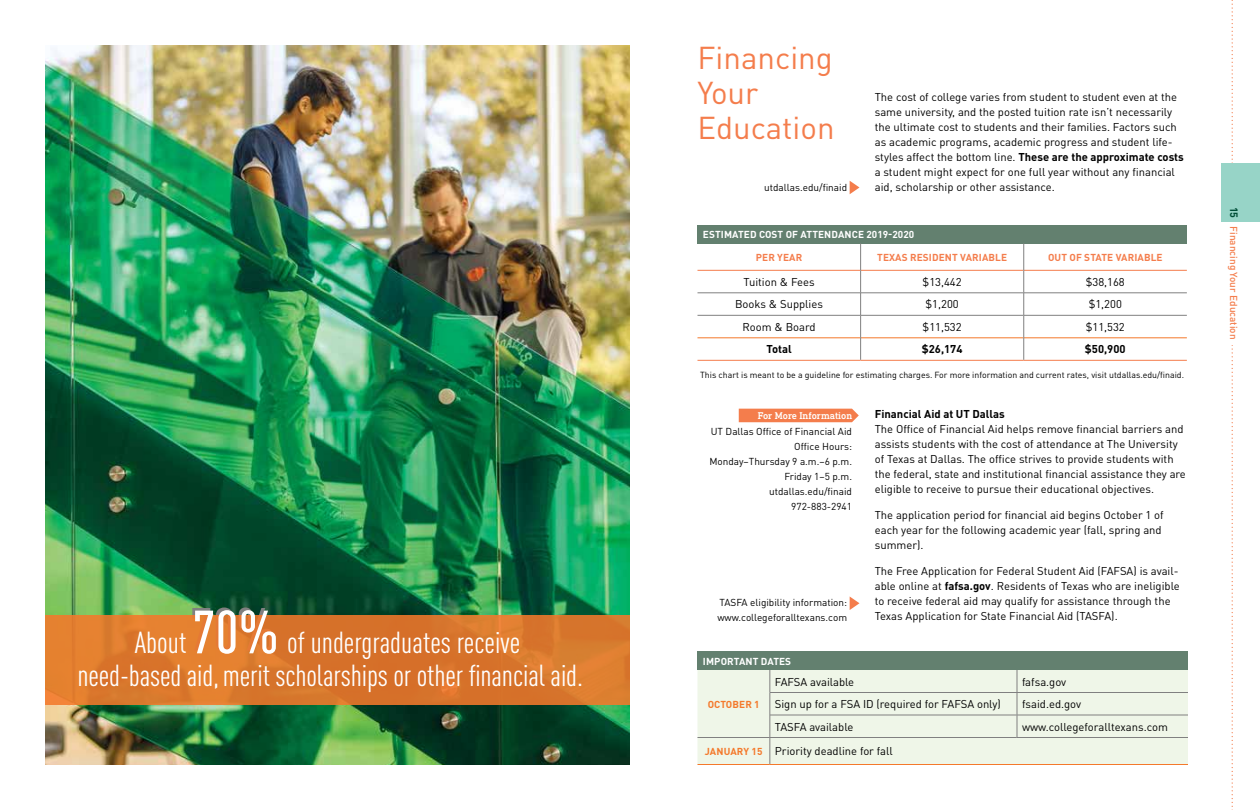
<style>
.page{position:relative;width:1260px;height:810px;background:#fff}
.page>*{position:absolute;margin:0;border:0;box-sizing:border-box;transform-origin:0 0}
.t1{font:31.25px/35px "DIN Pro";color:#f47d4c}
.t2{font:condensed 30px/32.5px "DIN Pro";letter-spacing:-.005em;color:#fff;text-align:center}
.t3{font:11.25px/15px "DIN Pro";color:#000}
.t4{font:700 11.25px "DIN Pro";color:#000}
.t5{font:700 10.62px "DIN Pro";color:#004e37}
.t6{font:10px/15px "DIN Pro";color:#000;text-align:right}
.t7{font:700 10px "DIN Pro";letter-spacing:.01em;color:#fff}
.t8{font:700 10px "DIN Pro";letter-spacing:.01em;color:#f47d4c}
.t9{font:500 10px "DIN Pro";color:#f47d4c}
.t10{font:500 10px "DIN Next Slab Pro";color:#fff}
.t11{font:700 10px "DIN Pro";letter-spacing:.01em;color:#f4792b}
.t12{font:8.75px "DIN Pro";color:#000}
.s1{font-weight:500;font-size:60px;color:#808080}
.s2{font-weight:700}
.s3{font-weight:700;font-size:10px;color:#f4792b}
</style>
<div class="page">
<img style="left:45px;top:45px;width:585px;height:720px">
<div style="left:739px;top:409px;width:120px;height:13px;background:#f47d4c"></div>
<div style="left:698px;top:225px;width:489px;height:18px;background:#63806f"></div>
<hr style="left:698px;top:270px;width:162px;height:1px;background:#f47d4c">
<hr style="left:861px;top:270px;width:163px;height:1px;background:#f47d4c">
<hr style="left:1024px;top:270px;width:163px;height:1px;background:#f47d4c">
<hr style="left:698px;top:360px;width:163px;height:1px;background:#f47d4c">
<hr style="left:861px;top:360px;width:163px;height:1px;background:#f47d4c">
<hr style="left:1024px;top:360px;width:163px;height:1px;background:#f47d4c">
<hr style="left:698px;top:337px;width:162px;height:1px;background:#f4792b">
<hr style="left:861px;top:337px;width:163px;height:1px;background:#f4792b">
<hr style="left:1024px;top:337px;width:163px;height:1px;background:#f4792b">
<hr style="left:698px;top:293px;width:162px;height:1px;background:#808080">
<hr style="left:861px;top:293px;width:163px;height:1px;background:#808080">
<hr style="left:1024px;top:293px;width:163px;height:1px;background:#808080">
<hr style="left:698px;top:315px;width:162px;height:1px;background:#808080">
<hr style="left:861px;top:315px;width:163px;height:1px;background:#808080">
<hr style="left:1024px;top:315px;width:163px;height:1px;background:#808080">
<svg style="left:860px;top:243px;width:1px;height:117px"></svg>
<svg style="left:1024px;top:243px;width:1px;height:117px"></svg>
<div style="left:698px;top:652px;width:490px;height:18px;background:#63806f"></div>
<div style="left:698px;top:670px;width:490px;height:94px;background:#eff6e8"></div>
<hr style="left:770px;top:692px;width:247px;height:1px;background:#808080">
<hr style="left:770px;top:715px;width:247px;height:1px;background:#808080">
<hr style="left:770px;top:737px;width:247px;height:1px;background:#808080">
<svg style="left:770px;top:670px;width:1px;height:94px"></svg>
<hr style="left:698px;top:737px;width:72px;height:1px;background:#808080">
<hr style="left:770px;top:764px;width:247px;height:1px;background:#f4792b">
<hr style="left:1017px;top:764px;width:171px;height:1px;background:#f4792b">
<svg style="left:1017px;top:670px;width:1px;height:67px"></svg>
<hr style="left:1017px;top:715px;width:171px;height:1px;background:#808080">
<hr style="left:1017px;top:737px;width:171px;height:1px;background:#808080">
<hr style="left:1017px;top:692px;width:171px;height:1px;background:#808080">
<hr style="left:698px;top:764px;width:72px;height:1px;background:#f4792b">
<div style="left:45px;top:615px;width:585px;height:90px;background:linear-gradient(to right,#e07b2d,#d6752c)"></div>
<svg style="left:850px;top:181px;width:9px;height:13px"></svg>
<svg style="left:850px;top:596px;width:9px;height:14px"></svg>
<svg style="left:1232px;top:0;width:1px;height:810px"></svg>
<div style="left:1224px;top:221px;width:20px;height:124px;background:#fff"></div>
<div style="left:1221px;top:163px;width:39px;height:58px;background:#97d4c7"></div>
<h2 class="t2" style="left:78px;top:626px;width:507px">About<span class="s1">70%</span> of undergraduates receive<br>need-based aid, merit scholarships or other financial aid.</h2>
<h1 class="t1" style="left:698px;top:39px;width:139px">Financing<br>Your<br>Education</h1>
<p class="t6" style="left:764px;top:179px;width:84px">utdallas.edu/finaid</p>
<p class="t3" style="left:875px;top:89px;width:311px">The cost of college varies from student to student even at the same university, and the posted tuition rate isn’t necessarily the ultimate cost to students and their families. Factors such as academic programs, academic progress and student life&shy;styles affect the bottom line. <span class="s2">These are the approximate costs </span>a student might expect for one full year without any financial aid, scholarship or other assistance.</p>
<p class="t7" style="left:703px;top:228px;width:213px">ESTIMATED COST OF ATTENDANCE 2019-2020</p>
<p class="t8" style="left:756px;top:250px;width:48px">PER YEAR</p>
<p class="t8" style="left:877px;top:250px;width:131px">TEXAS RESIDENT VARIABLE</p>
<p class="t8" style="left:1048px;top:250px;width:116px">OUT OF STATE VARIABLE</p>
<p class="t3" style="left:744px;top:274px;width:73px">Tuition &amp; Fees</p>
<p class="t3" style="left:923px;top:274px;width:41px">$13,442</p>
<p class="t3" style="left:1086px;top:274px;width:41px">$38,168</p>
<p class="t3" style="left:735px;top:296px;width:89px">Books &amp; Supplies</p>
<p class="t3" style="left:926px;top:296px;width:35px">$1,200</p>
<p class="t3" style="left:1089px;top:296px;width:35px">$1,200</p>
<p class="t3" style="left:743px;top:319px;width:74px">Room &amp; Board</p>
<p class="t3" style="left:923px;top:319px;width:41px">$11,532</p>
<p class="t3" style="left:1086px;top:319px;width:41px">$11,532</p>
<p class="t4" style="left:766px;top:342px;width:27px">Total</p>
<p class="t4" style="left:922px;top:342px;width:42px">$26,174</p>
<p class="t4" style="left:1085px;top:342px;width:42px">$50,900</p>
<p class="t12" style="left:700px;top:369px;width:485px">This chart is meant to be a guideline for estimating charges. For more information and current rates, visit utdallas.edu/finaid.</p>
<p class="t10" style="left:758px;top:410px;width:96px">For More Information</p>
<p class="t6" style="left:709px;top:423px;width:144px">UT Dallas Office of Financial Aid<br>Office Hours:<br>Monday–Thursday 9 a.m.–6 p.m.<br>Friday 1–5 p.m. utdallas.edu/finaid<br>972-883-2941</p>
<p class="t6" style="left:717px;top:595px;width:131px;text-align:left">TASFA eligibility information: www.collegeforalltexans.com</p>
<p class="t4" style="left:875px;top:406px;width:132px">Financial Aid at UT Dallas</p>
<p class="t3" style="left:875px;top:421px;width:313px">The Office of Financial Aid helps remove financial barriers and assists students with the cost of attendance at The University of Texas at Dallas. The office strives to provide students with the federal, state and institutional financial assistance they are eligible to receive to pursue their educational objectives.</p>
<p class="t3" style="left:875px;top:507px;width:290px">The application period for financial aid begins October 1 of each year for the following academic year (fall, spring and summer).</p>
<p class="t3" style="left:875px;top:563px;width:306px">The Free Application for Federal Student Aid (FAFSA) is avail&shy;able online at <span class="s2">fafsa.gov</span>. Residents of Texas who are ineligible to receive federal aid may qualify for assistance through the Texas Application for State Financial Aid (TASFA).</p>
<p class="t7" style="left:703px;top:654px;width:90px">IMPORTANT DATES</p>
<p class="t11" style="left:708px;top:697px;width:53px">OCTOBER 1</p>
<p class="t3" style="left:775px;top:674px;width:81px">FAFSA available</p>
<p class="t3" style="left:1022px;top:674px;width:46px">fafsa.gov</p>
<p class="t3" style="left:775px;top:696px;width:227px">Sign up for a FSA ID (required for FAFSA only)</p>
<p class="t3" style="left:1022px;top:696px;width:61px">fsaid.ed.gov</p>
<p class="t3" style="left:775px;top:719px;width:80px">TASFA available</p>
<p class="t3" style="left:1022px;top:719px;width:147px">www.collegeforalltexans.com</p>
<p class="t3" style="left:705px;top:743px;width:189px"><span class="s3">JANUARY 15</span> Priority deadline for fall</p>
<p class="t5" style="left:1241px;top:207px;width:13px;rotate:90deg">15</p>
<p class="t9" style="left:1241px;top:226px;width:115px;rotate:90deg">Financing Your Education</p>
</div>
